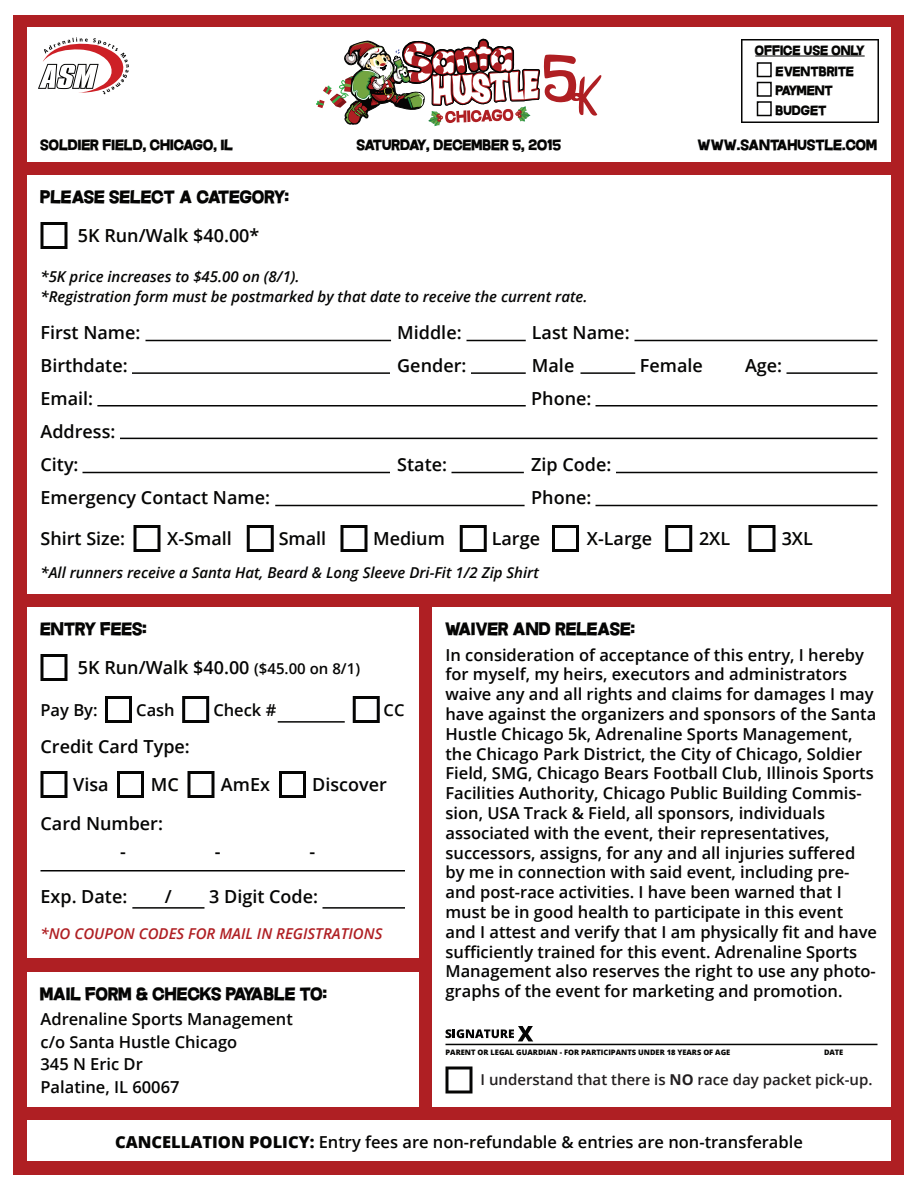
<style>
.page{position:relative;width:918px;height:1188px;background:#fff}
.page>*{position:absolute;margin:0;border:0;box-sizing:border-box;transform-origin:0 0}
.t1{font:600 18px/33px "Open Sans";color:#050504}
.t2{font:18px "Questrian";color:#050504}
.t3{font:600 16.5px/19.8px "Open Sans";color:#050504}
.t4{font:italic 600 15px/20.2px "Open Sans";color:#050504}
.t5{font:15px "Questrian";color:#050504}
.t6{font:600 15px "Open Sans";color:#231f20}
.t7{font:italic 600 15px "Open Sans";color:#af1f23}
.t8{font:13.5px/21px "Questrian";color:#050504}
.t9{font:800 7.5px "Open Sans";color:#050504}
.s1{font-size:15px}
.s2{font-weight:700}
.s3{font-weight:800}
</style>
<div class="page">
<div style="left:14px;top:15px;width:890px;height:1159px;background:#af1f23"></div>
<div style="left:27px;top:27px;width:864px;height:135px;background:#fff"></div>
<div style="left:27px;top:176px;width:864px;height:418px;background:#fff"></div>
<div style="left:27px;top:608px;width:391px;height:350px;background:#fff"></div>
<div style="left:27px;top:972px;width:391px;height:135px;background:#fff"></div>
<div style="left:27px;top:1120px;width:864px;height:41px;background:#fff"></div>
<div style="left:432px;top:608px;width:459px;height:499px;background:#fff"></div>
<svg style="left:38px;top:37px;width:91px;height:58px"></svg>
<svg style="left:741px;top:39px;width:138px;height:84px"></svg>
<hr style="left:755px;top:56px;width:110px;height:1px;background:#050504">
<div style="left:757px;top:62px;width:15px;height:15px;border:2px solid #050504"></div>
<div style="left:757px;top:82px;width:15px;height:15px;border:2px solid #050504"></div>
<div style="left:757px;top:101px;width:15px;height:15px;border:2px solid #050504"></div>
<svg style="left:40px;top:222px;width:28px;height:27px"></svg>
<svg style="left:134px;top:525px;width:26px;height:27px"></svg>
<svg style="left:247px;top:525px;width:27px;height:27px"></svg>
<svg style="left:340px;top:525px;width:28px;height:27px"></svg>
<svg style="left:460px;top:525px;width:27px;height:27px"></svg>
<svg style="left:552px;top:525px;width:27px;height:27px"></svg>
<svg style="left:665px;top:525px;width:27px;height:27px"></svg>
<svg style="left:748px;top:525px;width:28px;height:27px"></svg>
<svg style="left:40px;top:654px;width:28px;height:27px"></svg>
<svg style="left:105px;top:696px;width:27px;height:27px"></svg>
<svg style="left:182px;top:696px;width:27px;height:27px"></svg>
<svg style="left:353px;top:696px;width:27px;height:27px"></svg>
<svg style="left:40px;top:771px;width:28px;height:27px"></svg>
<svg style="left:117px;top:771px;width:27px;height:27px"></svg>
<svg style="left:188px;top:771px;width:26px;height:27px"></svg>
<svg style="left:279px;top:771px;width:27px;height:27px"></svg>
<hr style="left:322px;top:907px;width:83px;height:2px;background:#050504">
<hr style="left:132px;top:907px;width:72px;height:2px;background:#050504">
<hr style="left:40px;top:870px;width:365px;height:2px;background:#050504">
<hr style="left:446px;top:1044px;width:432px;height:1px;background:#050504">
<svg style="left:446px;top:1026px;width:87px;height:15px"></svg>
<hr style="left:278px;top:721px;width:67px;height:2px;background:#050504">
<svg style="left:316px;top:39px;width:285px;height:87px"></svg>
<hr style="left:634px;top:340px;width:244px;height:1px;background:#050504">
<hr style="left:132px;top:372px;width:258px;height:2px;background:#050504">
<hr style="left:97px;top:405px;width:429px;height:1px;background:#050504">
<hr style="left:120px;top:438px;width:758px;height:1px;background:#050504">
<hr style="left:616px;top:472px;width:261px;height:1px;background:#050504">
<hr style="left:146px;top:340px;width:245px;height:1px;background:#050504">
<hr style="left:466px;top:340px;width:60px;height:1px;background:#050504">
<hr style="left:471px;top:372px;width:55px;height:2px;background:#050504">
<hr style="left:580px;top:372px;width:55px;height:2px;background:#050504">
<hr style="left:787px;top:372px;width:90px;height:2px;background:#050504">
<hr style="left:596px;top:405px;width:282px;height:1px;background:#050504">
<hr style="left:452px;top:472px;width:72px;height:1px;background:#050504">
<hr style="left:82px;top:472px;width:308px;height:1px;background:#050504">
<hr style="left:596px;top:505px;width:282px;height:1px;background:#050504">
<hr style="left:275px;top:505px;width:250px;height:1px;background:#050504">
<svg style="left:446px;top:1066px;width:26px;height:28px"></svg>
<p class="t8" style="left:776px;top:39px;width:90px;text-indent:-21px">OFFICE USE ONLY<br>EVENTBRITE</p>
<p class="t8" style="left:776px;top:81px;width:59px;line-height:19.5px">PAYMENT<br>BUDGET</p>
<p class="t5" style="left:40px;top:136px;width:194px">SOLDIER FIELD, CHICAGO, IL</p>
<p class="t5" style="left:357px;top:136px;width:206px">SATURDAY, DECEMBER 5, 2015</p>
<p class="t5" style="left:698px;top:136px;width:181px">WWW.SANTAHUSTLE.COM</p>
<p class="t2" style="left:40px;top:187px;width:251px">PLEASE SELECT A CATEGORY:</p>
<p class="t1" style="left:78px;top:218px;width:183px">5K Run/Walk $40.00*</p>
<p class="t4" style="left:40px;top:266px;width:548px">*5K price increases to $45.00 on (8/1).<br>*Registration form must be postmarked by that date to receive the current rate.</p>
<p class="t1" style="left:40px;top:316px;width:101px">First Name:</p>
<p class="t1" style="left:397px;top:316px;width:66px">Middle:</p>
<p class="t1" style="left:532px;top:316px;width:99px">Last Name:</p>
<p class="t1" style="left:40px;top:349px;width:89px">Birthdate:</p>
<p class="t1" style="left:397px;top:349px;width:71px">Gender:</p>
<p class="t1" style="left:532px;top:349px;width:44px">Male</p>
<p class="t1" style="left:640px;top:349px;width:64px">Female</p>
<p class="t1" style="left:745px;top:349px;width:39px">Age:</p>
<p class="t1" style="left:40px;top:382px;width:54px">Email:</p>
<p class="t1" style="left:531px;top:382px;width:62px">Phone:</p>
<p class="t1" style="left:40px;top:415px;width:76px">Address:<br>City:</p>
<p class="t1" style="left:397px;top:448px;width:51px">State:</p>
<p class="t1" style="left:531px;top:448px;width:82px">Zip Code:</p>
<p class="t1" style="left:40px;top:481px;width:231px">Emergency Contact Name:</p>
<p class="t1" style="left:531px;top:481px;width:62px">Phone:</p>
<p class="t1" style="left:40px;top:521px;width:86px">Shirt Size:</p>
<p class="t1" style="left:167px;top:521px;width:66px">X-Small</p>
<p class="t1" style="left:279px;top:521px;width:49px">Small</p>
<p class="t1" style="left:373px;top:521px;width:73px">Medium</p>
<p class="t1" style="left:492px;top:521px;width:50px">Large</p>
<p class="t1" style="left:587px;top:521px;width:67px">X-Large</p>
<p class="t1" style="left:699px;top:521px;width:33px">2XL</p>
<p class="t1" style="left:782px;top:521px;width:33px">3XL</p>
<p class="t4" style="left:40px;top:562px;width:500px">*All runners receive a Santa Hat, Beard &amp; Long Sleeve Dri-Fit 1/2 Zip Shirt</p>
<p class="t2" style="left:40px;top:619px;width:108px">ENTRY FEES:</p>
<p class="t2" style="left:446px;top:619px;width:191px">WAIVER AND RELEASE:</p>
<p class="t1" style="left:78px;top:650px;width:284px">5K Run/Walk $40.00 <span class="s1">($45.00 on 8/1)</span></p>
<p class="t3" style="left:40px;top:700px;width:59px">Pay By:</p>
<p class="t3" style="left:136px;top:700px;width:40px">Cash</p>
<p class="t3" style="left:213px;top:700px;width:64px">Check #</p>
<p class="t3" style="left:384px;top:700px;width:22px">CC</p>
<p class="t1" style="left:73px;top:728px;width:118px;line-height:37.5px;text-indent:-33px">Credit Card Type:<br>Visa</p>
<p class="t1" style="left:151px;top:767px;width:30px">MC</p>
<p class="t1" style="left:221px;top:767px;width:51px">AmEx</p>
<p class="t1" style="left:312px;top:767px;width:76px">Discover</p>
<p class="t1" style="left:120px;top:809px;width:44px;line-height:28.5px;text-indent:-80px">Card Number: -</p>
<p class="t1" style="left:215px;top:835px;width:7px">-</p>
<p class="t1" style="left:309px;top:835px;width:7px">-</p>
<p class="t1" style="left:40px;top:880px;width:88px">Exp. Date:</p>
<p class="t1" style="left:165px;top:880px;width:9px">/</p>
<p class="t1" style="left:209px;top:880px;width:110px">3 Digit Code:</p>
<p class="t7" style="left:40px;top:924px;width:343px">*NO COUPON CODES FOR MAIL IN REGISTRATIONS</p>
<p class="t2" style="left:40px;top:983px;width:288px">MAIL FORM &amp; CHECKS PAYABLE TO:</p>
<p class="t3" style="left:40px;top:1007px;width:254px;line-height:22.5px">Adrenaline Sports Management c/o Santa Hustle Chicago<br>345 N Eric Dr<br>Palatine, IL 60067</p>
<p class="t3" style="left:445px;top:644px;width:433px">In consideration of acceptance of this entry, I hereby for myself, my heirs, executors and administrators waive any and all rights and claims for damages I may have against the organizers and sponsors of the Santa Hustle Chicago 5k, Adrenaline Sports Management, the Chicago Park District, the City of Chicago, Soldier Field, SMG, Chicago Bears Football Club, Illinois Sports Facilities Authority, Chicago Public Building Commis&shy;sion, USA Track &amp; Field, all sponsors, individuals associated with the event, their representatives, successors, assigns, for any and all injuries suffered by me in connection with said event, including pre&shy;and post-race activities. I have been warned that I must be in good health to participate in this event and I attest and verify that I am physically fit and have sufficiently trained for this event. Adrenaline Sports Management also reserves the right to use any photo&shy;graphs of the event for marketing and promotion.</p>
<p class="t9" style="left:446px;top:1047px;width:286px">PARENT OR LEGAL GUARDIAN - FOR PARTICIPANTS UNDER 18 YEARS OF AGE</p>
<p class="t9" style="left:824px;top:1047px;width:21px">DATE</p>
<p class="t6" style="left:481px;top:1070px;width:393px">I understand that there is <span class="s2">NO</span> race day packet pick-up.</p>
<p class="t3" style="left:115px;top:1132px;width:689px"><span class="s3">CANCELLATION POLICY:</span> Entry fees are non-refundable &amp; entries are non-transferable</p>
</div>
